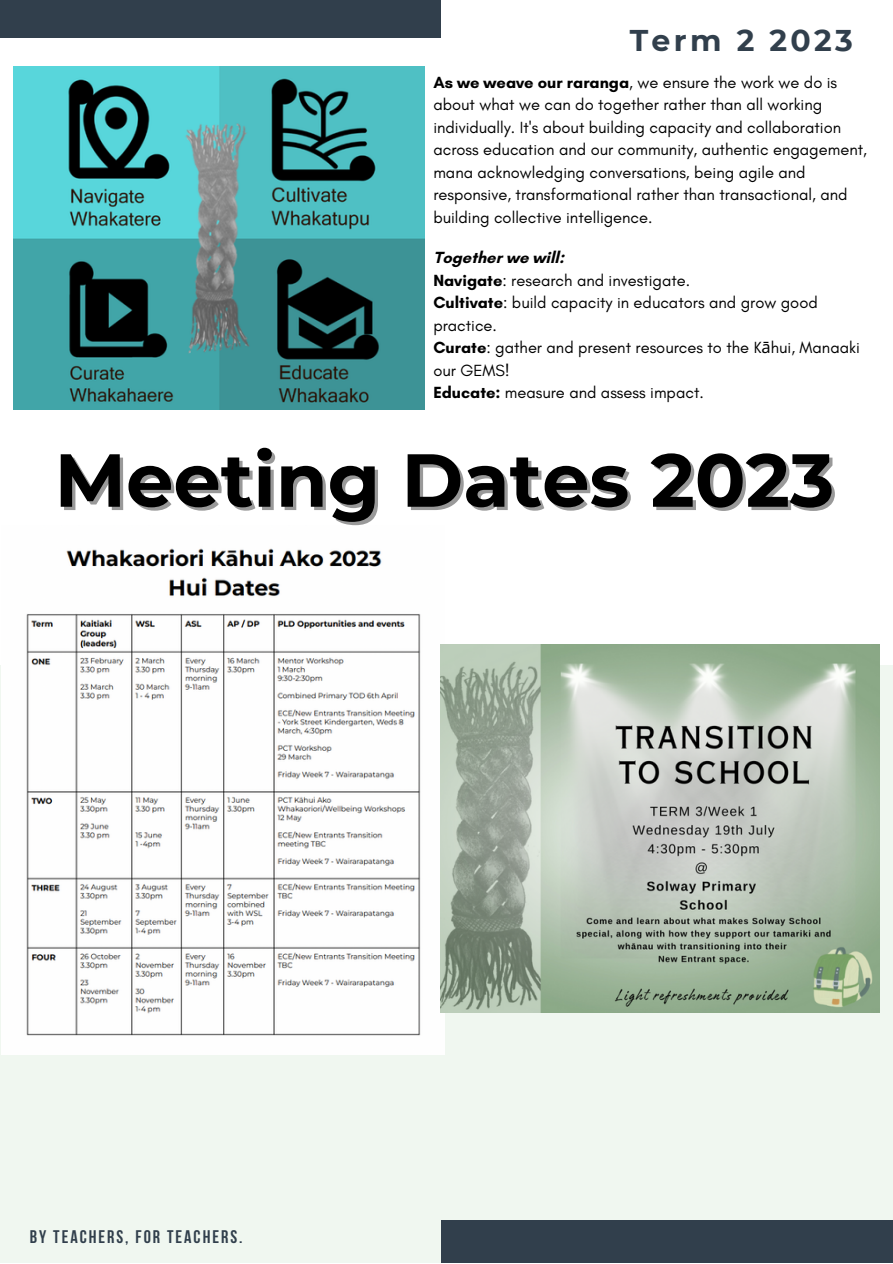
<style>
.page{position:relative;width:893px;height:1264px;background:#fff}
.page>*{position:absolute;margin:0;border:0;box-sizing:border-box;transform-origin:0 0}
.t1{font:700 75px "Montserrat";color:#000}
.t2{font:700 30px "Montserrat";letter-spacing:.11em;color:#313f4c}
.t3{font:700 18.15px "Bebas Neue";letter-spacing:.11em;color:#313f4c}
.t4{font:16.5px/22.5px "Glacial Indifference";color:#000}
.t5{font:700 16.5px "Glacial Indifference";color:#000}
.s1{font-weight:700}
.s2{font-family:"Noto Sans"}
</style>
<div class="page">
<div style="left:0;top:665px;width:892px;height:597px;background:#f0f7f0"></div>
<div style="left:440px;top:1220px;width:452px;height:42px;background:#313f4c"></div>
<div style="left:0;top:0;width:440px;height:38px;background:#313f4c"></div>
<img style="left:14px;top:66px;width:410px;height:343px">
<img style="left:2px;top:548px;width:443px;height:506px">
<img style="left:440px;top:644px;width:439px;height:368px">
<p class="t2" style="left:629px;top:21px;width:225px">Term 2 2023</p>
<p class="t4" style="left:433px;top:71px;width:435px"><span class="s1">As we weave our raranga</span>, we ensure the work we do is about what we can do together rather than all working individually. It's about building capacity and collaboration across education and our community, authentic engagement, mana acknowledging conversations, being agile and responsive, transformational rather than transactional, and building collective intelligence.</p>
<p class="t5" style="left:433px;top:247px;width:132px">Together we will:</p>
<p class="t4" style="left:433px;top:269px;width:258px"><span class="s1">Navigate</span>: research and investigate.</p>
<p class="t4" style="left:433px;top:291px;width:386px"><span class="s1">Cultivate</span>: build capacity in educators and grow good practice.</p>
<p class="t4" style="left:433px;top:336px;width:428px"><span class="s1">Curate</span>: gather and present resources to the K<span class="s2">ā</span>hui, Manaaki our GEMS!</p>
<p class="t4" style="left:433px;top:381px;width:272px"><span class="s1">Educate:</span> measure and assess impact.</p>
<p class="t1" style="left:54px;top:434px;width:781px">Meeting Dates 2023</p>
<p class="t3" style="left:30px;top:1229px;width:214px">BY TEACHERS, FOR TEACHERS.</p>
</div>
